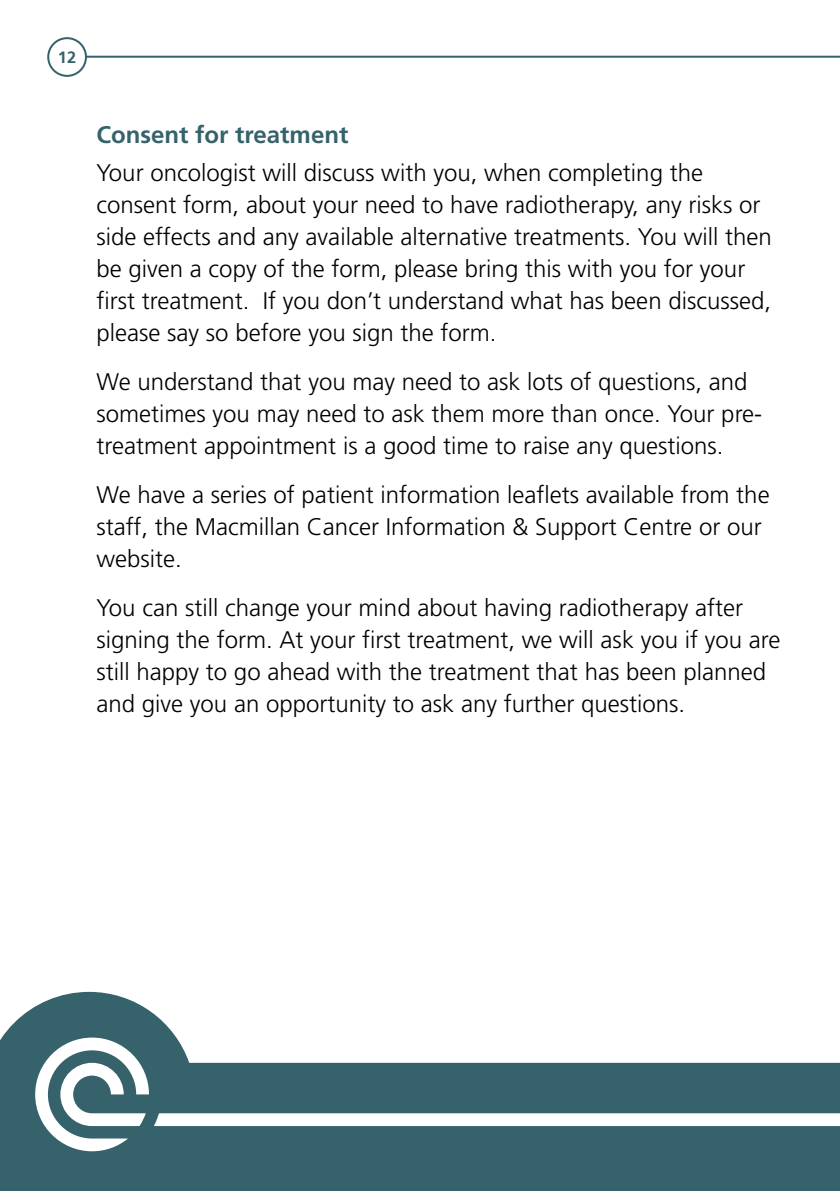
<style>
.page{position:relative;width:840px;height:1191px;background:#fff}
.page>*{position:absolute;margin:0;border:0;box-sizing:border-box;transform-origin:0 0}
.t1{font:300 24px/32px "Frutiger";color:#000}
.t2{font:700 24px "Frutiger";color:#35626b}
.t3{font:700 16.4px "Frutiger";color:#35626b}
</style>
<div class="page">
<svg style="left:0;top:992px;width:839px;height:199px;fill:#35626b"></svg>
<hr style="left:67px;top:56px;width:772px;height:2px;background:#35626b">
<div style="left:48px;top:38px;width:38px;height:38px;background:#fff;border-radius:50%"></div>
<div style="left:47px;top:37px;width:40px;height:40px;border:2px solid #35626b;border-radius:50%"></div>
<svg style="left:35px;top:1037px;width:804px;height:114px"></svg>
<p class="t3" style="left:58px;top:48px;width:20px">12</p>
<p class="t2" style="left:96px;top:121px;width:253px">Consent for treatment</p>
<p class="t1" style="left:96px;top:157px;width:676px">Your oncologist will discuss with you, when completing the consent form, about your need to have radiotherapy, any risks or side effects and any available alternative treatments. You will then be given a copy of the form, please bring this with you for your first treatment. If you don’t understand what has been discussed, please say so before you sign the form.</p>
<p class="t1" style="left:96px;top:366px;width:667px">We understand that you may need to ask lots of questions, and sometimes you may need to ask them more than once. Your pre&shy;treatment appointment is a good time to raise any questions.</p>
<p class="t1" style="left:96px;top:479px;width:674px">We have a series of patient information leaflets available from the staff, the Macmillan Cancer Information &amp; Support Centre or our website.</p>
<p class="t1" style="left:96px;top:592px;width:685px">You can still change your mind about having radiotherapy after signing the form. At your first treatment, we will ask you if you are still happy to go ahead with the treatment that has been planned and give you an opportunity to ask any further questions.</p>
</div>
